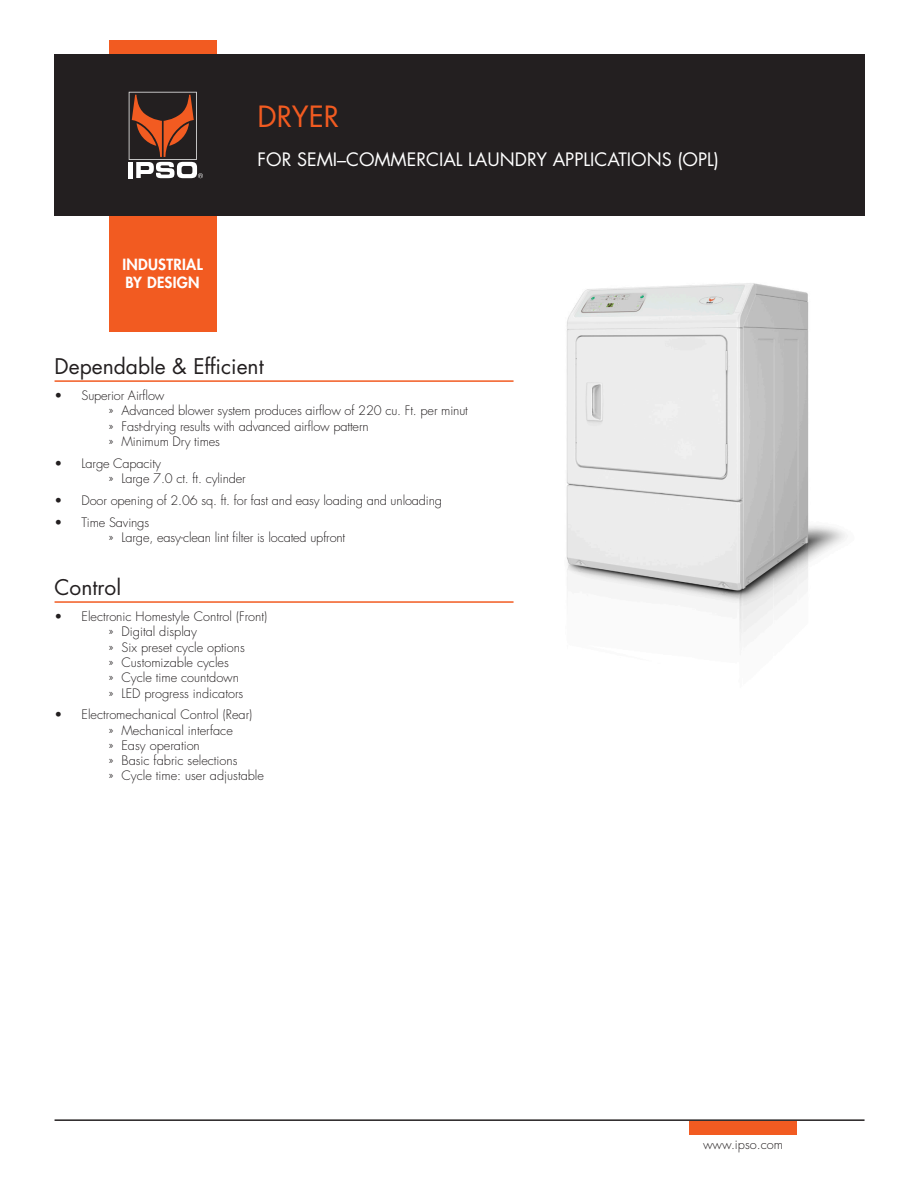
<style>
.page{position:relative;width:918px;height:1188px;background:#fff}
.page>*{position:absolute;margin:0;border:0;box-sizing:border-box;transform-origin:0 0}
.t1{font:28.5px "Futura Std";color:#f25b21}
.t2{font:21px "Futura Std";color:#231f20}
.t3{font:18px "Futura Std";color:#fff}
.t4{font:800 15px/18px "Futura Std";letter-spacing:.02em;color:#fff}
.t5{font:300 12.75px/15.3px "Futura Std";color:#231f20}
</style>
<div class="page">
<img style="left:566px;top:283px;width:279px;height:360px">
<div style="left:55px;top:54px;width:810px;height:162px;background:#231f20"></div>
<div style="left:109px;top:216px;width:108px;height:116px;background:#f25b21"></div>
<div style="left:109px;top:40px;width:108px;height:14px;background:#f25b21"></div>
<div style="left:128px;top:162px;width:5px;height:16px;background:#fff"></div>
<svg style="left:129px;top:92px;width:74px;height:86px"></svg>
<hr style="left:55px;top:380px;width:459px;height:2px;background:#f25b21">
<hr style="left:55px;top:601px;width:459px;height:2px;background:#f25b21">
<hr style="left:55px;top:1119px;width:810px;height:2px;background:#231f20">
<div style="left:689px;top:1121px;width:108px;height:13px;background:#f25b21"></div>
<p class="t4" style="left:122px;top:255px;width:82px">INDUSTRIAL<br>BY DESIGN</p>
<p class="t1" style="left:258px;top:99px;width:83px">DRYER</p>
<p class="t3" style="left:258px;top:148px;width:463px">FOR SEMI–COMMERCIAL LAUNDRY APPLICATIONS (OPL)</p>
<p class="t2" style="left:55px;top:353px;width:211px">Dependable &amp; Efficient</p>
<p class="t5" style="left:109px;top:388px;width:361px;text-indent:-54px">• Superior Airflow<br>» Advanced blower system produces airflow of 220 cu. Ft. per minut » Fast-drying results with advanced airflow pattern<br>» Minimum Dry times</p>
<p class="t5" style="left:109px;top:456px;width:139px;text-indent:-54px">• Large Capacity<br>» Large 7.0 ct. ft. cylinder</p>
<p class="t5" style="left:55px;top:493px;width:389px">• Door opening of 2.06 sq. ft. for fast and easy loading and unloading</p>
<p class="t5" style="left:109px;top:515px;width:238px;text-indent:-54px">• Time Savings<br>» Large, easy-clean lint filter is located upfront</p>
<p class="t2" style="left:55px;top:574px;width:68px">Control</p>
<p class="t5" style="left:109px;top:609px;width:160px;text-indent:-54px">• Electronic Homestyle Control (Front) » Digital display<br>» Six preset cycle options<br>» Customizable cycles<br>» Cycle time countdown<br>» LED progress indicators</p>
<p class="t5" style="left:109px;top:707px;width:157px;text-indent:-54px">• Electromechanical Control (Rear)<br>» Mechanical interface<br>» Easy operation<br>» Basic fabric selections<br>» Cycle time: user adjustable</p>
<p class="t5" style="left:703px;top:1138px;width:82px">www.ipso.com</p>
</div>
